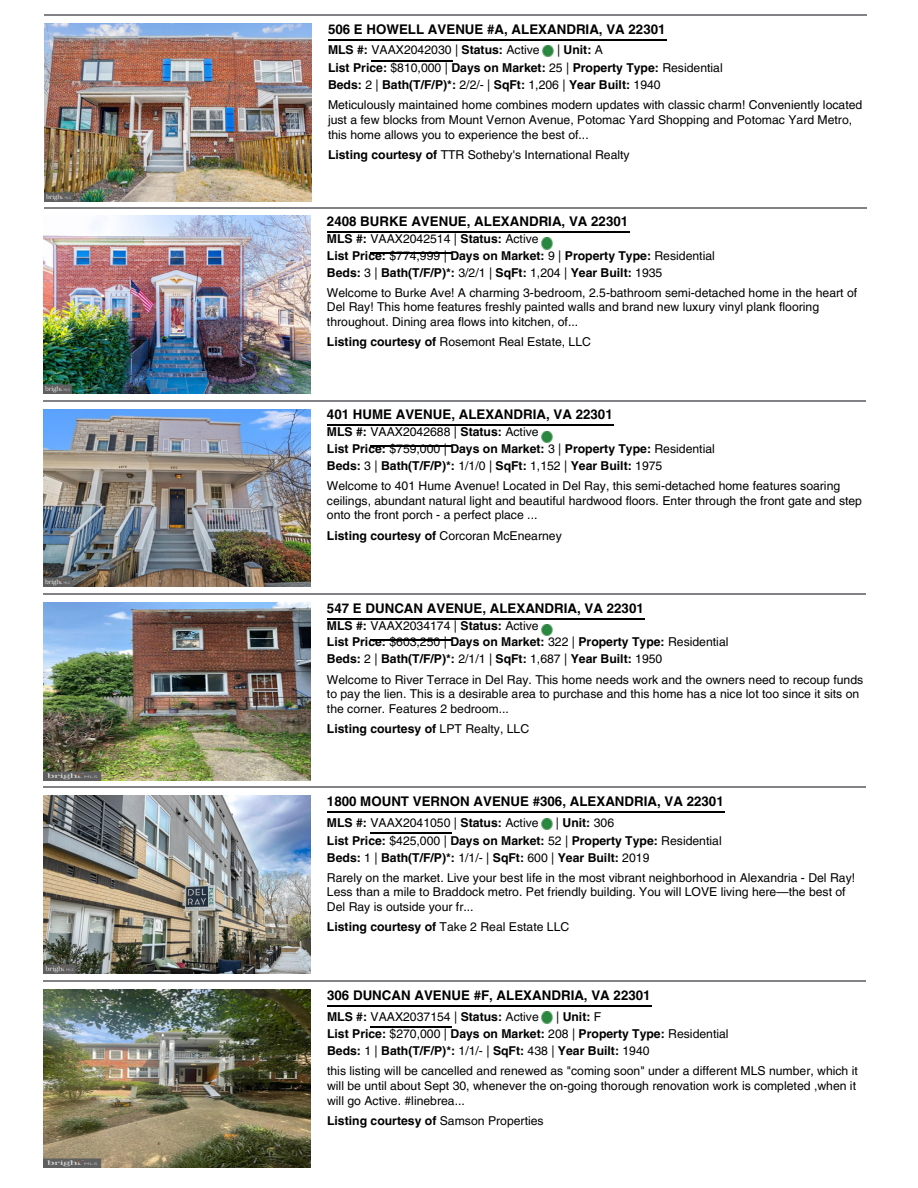
<style>
.page{position:relative;width:918px;height:1188px;background:#fff}
.page>*{position:absolute;margin:0;border:0;box-sizing:border-box;transform-origin:0 0}
.t1{font:700 13.35px "Helvetica LT Pro";color:#000}
.t2{font:12.15px "Helvetica LT Pro";color:#000}
.t3{font:700 12.15px/16.8px "Helvetica LT Pro";color:#000}
.s1{font-weight:700}
.s2{font-weight:400}
.s3{font-weight:400;color:#fff}
</style>
<div class="page">
<hr style="left:45px;top:14px;width:822px;height:2px;background:#818285">
<img style="left:45px;top:23px;width:266px;height:178px">
<hr style="left:328px;top:39px;width:339px;height:1px;background:#000">
<hr style="left:371px;top:60px;width:81px;height:1px;background:#000">
<svg style="left:542px;top:46px;width:12px;height:11px"></svg>
<hr style="left:45px;top:208px;width:822px;height:1px;background:#818285">
<img style="left:44px;top:216px;width:266px;height:177px">
<hr style="left:327px;top:231px;width:302px;height:1px;background:#000">
<hr style="left:370px;top:252px;width:81px;height:1px;background:#000">
<svg style="left:541px;top:238px;width:12px;height:11px"></svg>
<hr style="left:44px;top:400px;width:822px;height:1px;background:#818285">
<img style="left:44px;top:409px;width:266px;height:178px">
<hr style="left:327px;top:425px;width:287px;height:1px;background:#000">
<hr style="left:370px;top:446px;width:81px;height:1px;background:#000">
<svg style="left:541px;top:431px;width:12px;height:12px"></svg>
<hr style="left:44px;top:594px;width:822px;height:1px;background:#818285">
<img style="left:44px;top:602px;width:266px;height:178px">
<hr style="left:327px;top:618px;width:318px;height:1px;background:#000">
<hr style="left:370px;top:639px;width:81px;height:1px;background:#000">
<svg style="left:541px;top:625px;width:12px;height:11px"></svg>
<hr style="left:44px;top:787px;width:822px;height:1px;background:#818285">
<img style="left:44px;top:796px;width:266px;height:178px">
<hr style="left:327px;top:811px;width:398px;height:1px;background:#000">
<hr style="left:370px;top:833px;width:81px;height:1px;background:#000">
<svg style="left:541px;top:818px;width:12px;height:11px"></svg>
<hr style="left:44px;top:980px;width:822px;height:1px;background:#818285">
<img style="left:44px;top:990px;width:266px;height:177px">
<hr style="left:327px;top:1005px;width:325px;height:1px;background:#000">
<hr style="left:370px;top:1026px;width:82px;height:1px;background:#000">
<svg style="left:542px;top:1012px;width:11px;height:11px"></svg>
<p class="t1" style="left:328px;top:24px;width:339px">506 E HOWELL AVENUE #A, ALEXANDRIA, VA 22301</p>
<h1 class="t2" style="left:328px;top:46px;width:213px"><span class="s1">MLS #:</span> VAAX2042030 | <span class="s1">Status:</span> Active</h1>
<p class="t3" style="left:557px;top:43px;width:47px"><span class="s2">|</span> Unit: <span class="s2">A</span></p>
<p class="t3" style="left:328px;top:61px;width:396px">List Price: <span class="s2">$810,000 |</span> Days on Market: <span class="s2">25 |</span> Property Type: <span class="s2">Residential<br></span>Beds: <span class="s2">2 |</span> Bath(T/F/P)*: <span class="s2">2/2/- |</span> SqFt: <span class="s2">1,206 |</span> Year Built: <span class="s2">1940</span><span class="s3">.</span></p>
<p class="t2" style="left:328px;top:101px;width:536px">Meticulously maintained home combines modern updates with classic charm! Conveniently located</p>
<p class="t2" style="left:328px;top:115px;width:526px">just a few blocks from Mount Vernon Avenue, Potomac Yard Shopping and Potomac Yard Metro,</p>
<p class="t2" style="left:328px;top:130px;width:262px">this home allows you to experience the best of...</p>
<p class="t2" style="left:328px;top:150px;width:303px"><span class="s1">Listing courtesy of</span> TTR Sotheby's International Realty</p>
<p class="t1" style="left:327px;top:216px;width:303px">2408 BURKE AVENUE, ALEXANDRIA, VA 22301</p>
<p class="t3" style="left:327px;top:231px;width:389px">MLS #: <span class="s2">VAAX2042514 |</span> Status: <span class="s2">Active<br></span>List Price: <span class="s2">$774,999 |</span> Days on Market: <span class="s2">9 |</span> Property Type: <span class="s2">Residential<br></span>Beds: <span class="s2">3 |</span> Bath(T/F/P)*: <span class="s2">3/2/1 |</span> SqFt: <span class="s2">1,204 |</span> Year Built: <span class="s2">1935</span><span class="s3">.</span></p>
<p class="t2" style="left:327px;top:288px;width:532px">Welcome to Burke Ave! A charming 3-bedroom, 2.5-bathroom semi-detached home in the heart of</p>
<p class="t2" style="left:327px;top:303px;width:494px">Del Ray! This home features freshly painted walls and brand new luxury vinyl plank flooring</p>
<p class="t2" style="left:327px;top:317px;width:253px">throughout. Dining area flows into kitchen, of...</p>
<p class="t2" style="left:327px;top:338px;width:266px"><span class="s1">Listing courtesy of</span> Rosemont Real Estate, LLC</p>
<p class="t1" style="left:327px;top:410px;width:287px">401 HUME AVENUE, ALEXANDRIA, VA 22301</p>
<p class="t3" style="left:327px;top:425px;width:389px">MLS #: <span class="s2">VAAX2042688 |</span> Status: <span class="s2">Active<br></span>List Price: <span class="s2">$759,000 |</span> Days on Market: <span class="s2">3 |</span> Property Type: <span class="s2">Residential<br></span>Beds: <span class="s2">3 |</span> Bath(T/F/P)*: <span class="s2">1/1/0 |</span> SqFt: <span class="s2">1,152 |</span> Year Built: <span class="s2">1975</span><span class="s3">.</span></p>
<p class="t2" style="left:327px;top:481px;width:515px">Welcome to 401 Hume Avenue! Located in Del Ray, this semi-detached home features soaring</p>
<p class="t2" style="left:327px;top:496px;width:537px">ceilings, abundant natural light and beautiful hardwood floors. Enter through the front gate and step</p>
<p class="t2" style="left:327px;top:511px;width:212px">onto the front porch - a perfect place ...</p>
<p class="t2" style="left:327px;top:531px;width:236px"><span class="s1">Listing courtesy of</span> Corcoran McEnearney</p>
<p class="t1" style="left:327px;top:603px;width:318px">547 E DUNCAN AVENUE, ALEXANDRIA, VA 22301</p>
<p class="t3" style="left:327px;top:618px;width:403px">MLS #: <span class="s2">VAAX2034174 |</span> Status: <span class="s2">Active<br></span>List Price: <span class="s2">$603,250 |</span> Days on Market: <span class="s2">322 |</span> Property Type: <span class="s2">Residential<br></span>Beds: <span class="s2">2 |</span> Bath(T/F/P)*: <span class="s2">2/1/1 |</span> SqFt: <span class="s2">1,687 |</span> Year Built: <span class="s2">1950</span><span class="s3">.</span></p>
<p class="t2" style="left:327px;top:675px;width:538px">Welcome to River Terrace in Del Ray. This home needs work and the owners need to recoup funds</p>
<p class="t2" style="left:327px;top:689px;width:534px">to pay the lien. This is a desirable area to purchase and this home has a nice lot too since it sits on</p>
<p class="t2" style="left:327px;top:704px;width:183px">the corner. Features 2 bedroom...</p>
<p class="t3" style="left:327px;top:722px;width:204px">Listing courtesy of <span class="s2">LPT Realty, LLC</span></p>
<p class="t1" style="left:327px;top:796px;width:398px">1800 MOUNT VERNON AVENUE #306, ALEXANDRIA, VA 22301</p>
<p class="t2" style="left:327px;top:818px;width:213px"><span class="s1">MLS #:</span> VAAX2041050 | <span class="s1">Status:</span> Active</p>
<p class="t3" style="left:556px;top:815px;width:60px"><span class="s2">|</span> Unit: <span class="s2">306</span></p>
<p class="t3" style="left:327px;top:833px;width:396px">List Price: <span class="s2">$425,000 |</span> Days on Market: <span class="s2">52 |</span> Property Type: <span class="s2">Residential<br></span>Beds: <span class="s2">1 |</span> Bath(T/F/P)*: <span class="s2">1/1/- |</span> SqFt: <span class="s2">600 |</span> Year Built: <span class="s2">2019</span><span class="s3">.</span></p>
<p class="t2" style="left:327px;top:873px;width:530px">Rarely on the market. Live your best life in the most vibrant neighborhood in Alexandria - Del Ray!</p>
<p class="t2" style="left:327px;top:888px;width:520px">Less than a mile to Braddock metro. Pet friendly building. You will LOVE living here—the best of</p>
<p class="t2" style="left:327px;top:902px;width:148px">Del Ray is outside your fr...</p>
<p class="t2" style="left:327px;top:923px;width:244px"><span class="s1">Listing courtesy of</span> Take 2 Real Estate LLC</p>
<p class="t1" style="left:327px;top:990px;width:325px">306 DUNCAN AVENUE #F, ALEXANDRIA, VA 22301</p>
<h1 class="t2" style="left:327px;top:1012px;width:213px"><span class="s1">MLS #:</span> VAAX2037154 | <span class="s1">Status:</span> Active</h1>
<p class="t3" style="left:556px;top:1009px;width:47px"><span class="s2">|</span> Unit: <span class="s2">F</span></p>
<p class="t3" style="left:327px;top:1027px;width:403px">List Price: <span class="s2">$270,000 |</span> Days on Market: <span class="s2">208 |</span> Property Type: <span class="s2">Residential<br></span>Beds: <span class="s2">1 |</span> Bath(T/F/P)*: <span class="s2">1/1/- |</span> SqFt: <span class="s2">438 |</span> Year Built: <span class="s2">1940</span><span class="s3">.</span></p>
<p class="t2" style="left:327px;top:1067px;width:532px">this listing will be cancelled and renewed as "coming soon" under a different MLS number, which it</p>
<p class="t2" style="left:327px;top:1081px;width:530px">will be until about Sept 30, whenever the on-going thorough renovation work is completed ,when it</p>
<p class="t2" style="left:327px;top:1096px;width:139px">will go Active. #linebrea...</p>
<p class="t3" style="left:327px;top:1113px;width:218px">Listing courtesy of <span class="s2">Samson Properties</span></p>
</div>
